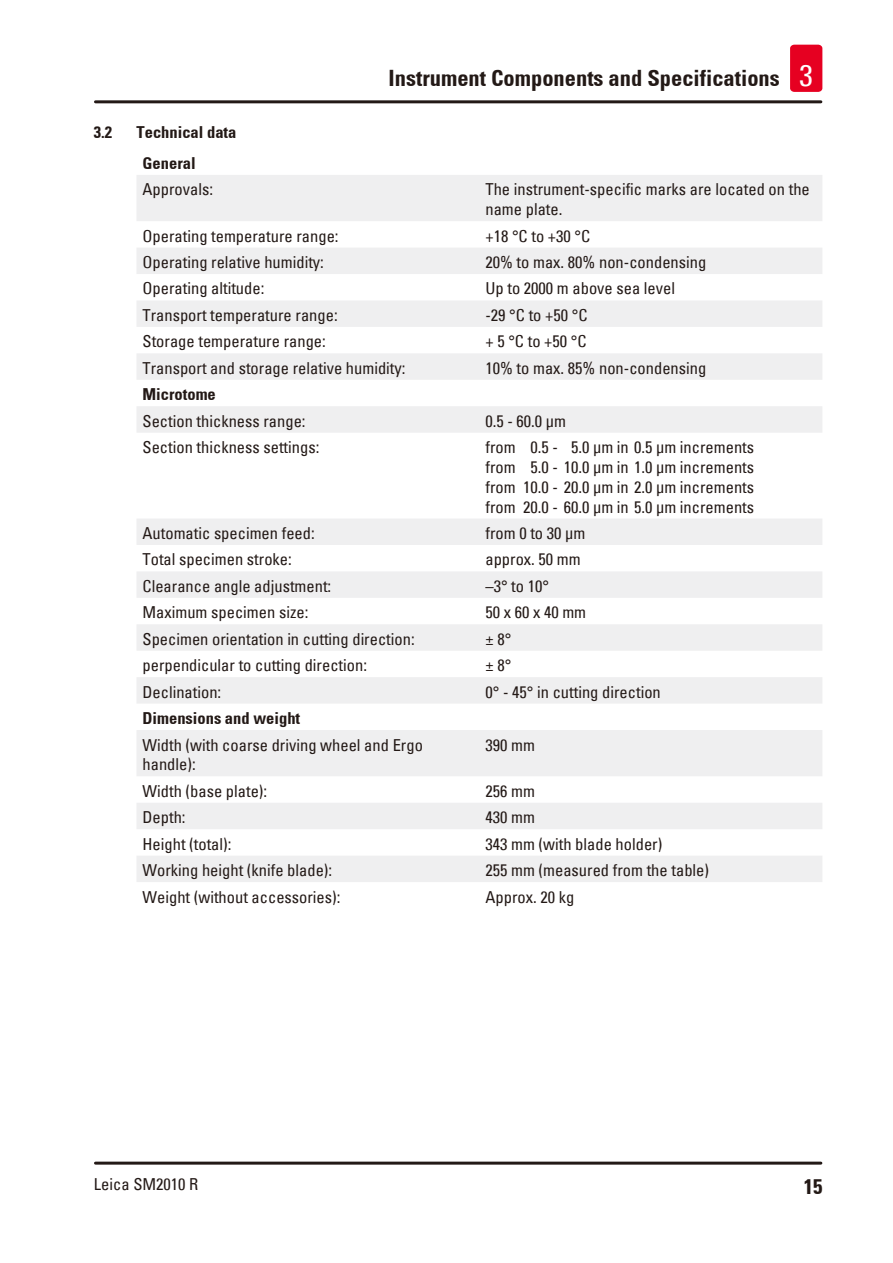
<style>
.page{position:relative;width:893px;height:1263px;background:#fff}
.page>*{position:absolute;margin:0;border:0;box-sizing:border-box;transform-origin:0 0}
.t1{font:700 condensed 22.5px "Univers";color:#231916}
.t2{font:700 condensed 21px "Univers";color:#231916}
.Table_text{font:condensed 16.5px/19.8px "Univers";color:#231916}
.Table_heading{font:700 condensed 16.5px "Univers";color:#231916}
.s1{font-weight:400;font-size:30px;color:#fff}
</style>
<div class="page">
<hr style="left:95px;top:100px;width:726px;height:3px;background:#231916">
<hr style="left:95px;top:1161px;width:726px;height:3px;background:#231916">
<div style="left:790px;top:45px;width:32px;height:47px;background:#e60021;border-radius:4px"></div>
<svg style="left:137px;top:175px;width:685px;height:707px;fill:#f3f3f4"></svg>
<h1 class="t1" style="left:389px;top:65px;width:426px">Instrument Components and Specifications <span class="s1">3</span></h1>
<p class="Table_heading" style="left:94px;top:122px;width:20px">3.2</p>
<p class="Table_heading" style="left:136px;top:122px;width:101px">Technical data</p>
<p class="Table_heading" style="left:142px;top:153px;width:55px">General</p>
<p class="Table_text" style="left:142px;top:179px;width:72px">Approvals:</p>
<p class="Table_text" style="left:485px;top:179px;width:326px">The instrument-specific marks are located on the name plate.</p>
<p class="Table_text" style="left:142px;top:225px;width:198px">Operating temperature range:</p>
<p class="Table_text" style="left:485px;top:225px;width:106px">+18 °C to +30 °C</p>
<p class="Table_text" style="left:142px;top:252px;width:183px">Operating relative humidity:</p>
<p class="Table_text" style="left:485px;top:252px;width:222px">20% to max. 80% non-condensing</p>
<p class="Table_text" style="left:142px;top:278px;width:123px">Operating altitude:</p>
<p class="Table_text" style="left:485px;top:278px;width:191px">Up to 2000 m above sea level</p>
<p class="Table_text" style="left:142px;top:305px;width:197px">Transport temperature range:</p>
<p class="Table_text" style="left:485px;top:305px;width:104px">-29 °C to +50 °C</p>
<p class="Table_text" style="left:142px;top:331px;width:185px">Storage temperature range:</p>
<p class="Table_text" style="left:485px;top:331px;width:103px">+ 5 °C to +50 °C</p>
<p class="Table_text" style="left:142px;top:358px;width:265px">Transport and storage relative humidity:</p>
<p class="Table_text" style="left:485px;top:358px;width:222px">10% to max. 85% non-condensing</p>
<p class="Table_heading" style="left:142px;top:384px;width:75px">Microtome</p>
<p class="Table_text" style="left:142px;top:410px;width:165px">Section thickness range:</p>
<p class="Table_text" style="left:485px;top:410px;width:82px">0.5 - 60.0 μm</p>
<p class="Table_text" style="left:142px;top:437px;width:178px">Section thickness settings:</p>
<p class="Table_text" style="left:485px;top:437px;width:270px;text-align:justify">from 0.5 - 5.0 μm in 0.5 μm increments from 5.0 - 10.0 μm in 1.0 μm increments from 10.0 - 20.0 μm in 2.0 μm increments from 20.0 - 60.0 μm in 5.0 μm increments</p>
<p class="Table_text" style="left:142px;top:523px;width:174px">Automatic specimen feed:</p>
<p class="Table_text" style="left:485px;top:523px;width:101px">from 0 to 30 μm</p>
<p class="Table_text" style="left:142px;top:549px;width:151px">Total specimen stroke:</p>
<p class="Table_text" style="left:485px;top:549px;width:97px">approx. 50 mm</p>
<p class="Table_text" style="left:142px;top:576px;width:190px">Clearance angle adjustment:</p>
<p class="Table_text" style="left:485px;top:576px;width:65px">–3° to 10°</p>
<p class="Table_text" style="left:142px;top:602px;width:167px">Maximum specimen size:</p>
<p class="Table_text" style="left:485px;top:602px;width:102px">50 x 60 x 40 mm</p>
<p class="Table_text" style="left:142px;top:629px;width:274px">Specimen orientation in cutting direction:</p>
<p class="Table_text" style="left:485px;top:629px;width:27px">± 8°</p>
<p class="Table_text" style="left:142px;top:655px;width:226px">perpendicular to cutting direction:</p>
<p class="Table_text" style="left:485px;top:655px;width:27px">± 8°</p>
<p class="Table_text" style="left:142px;top:681px;width:80px">Declination:</p>
<p class="Table_text" style="left:485px;top:681px;width:177px">0° - 45° in cutting direction</p>
<p class="Table_heading" style="left:142px;top:708px;width:159px">Dimensions and weight</p>
<p class="Table_text" style="left:142px;top:734px;width:282px">Width (with coarse driving wheel and Ergo handle):</p>
<p class="Table_text" style="left:485px;top:734px;width:51px">390 mm</p>
<p class="Table_text" style="left:142px;top:781px;width:126px">Width (base plate):</p>
<p class="Table_text" style="left:485px;top:781px;width:51px">256 mm</p>
<p class="Table_text" style="left:142px;top:807px;width:45px">Depth:</p>
<p class="Table_text" style="left:485px;top:807px;width:51px">430 mm</p>
<p class="Table_text" style="left:142px;top:833px;width:90px">Height (total):</p>
<p class="Table_text" style="left:485px;top:833px;width:178px">343 mm (with blade holder)</p>
<p class="Table_text" style="left:142px;top:860px;width:191px">Working height (knife blade):</p>
<p class="Table_text" style="left:485px;top:860px;width:225px">255 mm (measured from the table)</p>
<p class="Table_text" style="left:142px;top:886px;width:199px">Weight (without accessories):</p>
<p class="Table_text" style="left:485px;top:886px;width:90px">Approx. 20 kg</p>
<p class="Table_text" style="left:94px;top:1173px;width:106px">Leica SM2010 R</p>
<p class="t2" style="left:804px;top:1173px;width:20px">15</p>
</div>
